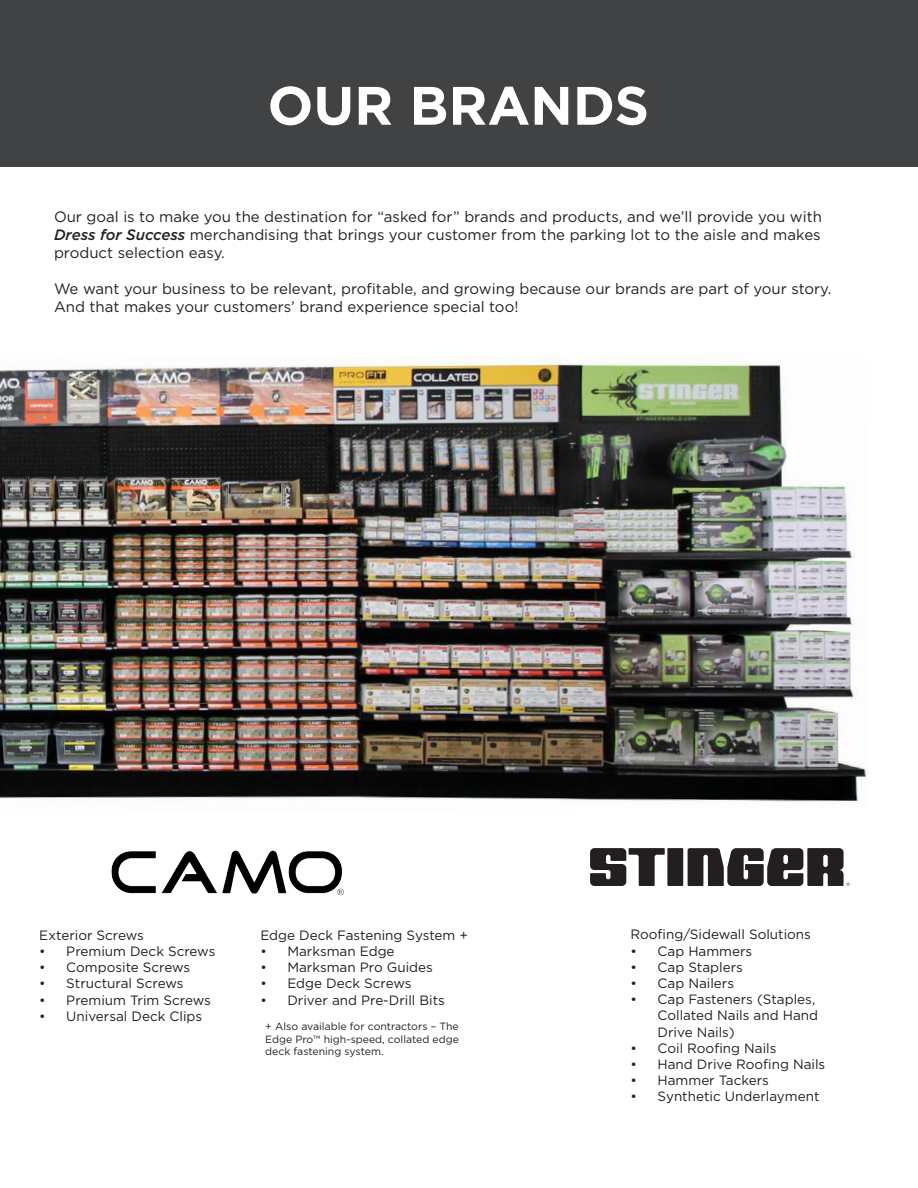
<style>
.page{position:relative;width:918px;height:1188px;background:#fff}
.page>*{position:absolute;margin:0;border:0;box-sizing:border-box;transform-origin:0 0}
.t1{font:700 54px "Gotham";color:#fff}
.t2{font:15px/18px "Gotham";color:#231f20;text-align:justify}
.t3{font:13.5px/16.2px "Gotham";color:#231f20}
.t4{font:10.5px/12.6px "Gotham";color:#231f20;text-align:justify}
.t5{font:4.95px "Gotham";color:#231f20}
.s1{font-weight:500;font-style:italic}
</style>
<div class="page">
<div style="left:0;top:0;width:918px;height:166px;background:#414243"></div>
<img style="left:0;top:357px;width:868px;height:445px">
<img style="left:111px;top:850px;width:233px;height:46px">
<svg style="left:590px;top:848px;width:75px;height:38px"></svg>
<div style="left:667px;top:848px;width:16px;height:38px;background:#231f20"></div>
<svg style="left:688px;top:848px;width:156px;height:38px;background:#4d4a4a"></svg>
<p class="t1" style="left:268px;top:74px;width:383px">OUR BRANDS</p>
<p class="t2" style="left:54px;top:207px;width:770px">Our goal is to make you the destination for “asked for” brands and products, and we’ll provide you with <span class="s1">Dress for Success</span> merchandising that brings your customer from the parking lot to the aisle and makes product selection easy.</p>
<p class="t2" style="left:54px;top:279px;width:779px">We want your business to be relevant, profitable, and growing because our brands are part of your story.<br>And that makes your customers’ brand experience special too!</p>
<p class="t3" style="left:39px;top:927px;width:106px">Exterior Screws</p>
<p class="t3" style="left:39px;top:943px;width:178px">• Premium Deck Screws</p>
<p class="t3" style="left:39px;top:959px;width:152px">• Composite Screws</p>
<p class="t3" style="left:39px;top:975px;width:146px">• Structural Screws</p>
<p class="t3" style="left:39px;top:991px;width:173px">• Premium Trim Screws</p>
<p class="t3" style="left:39px;top:1008px;width:164px">• Universal Deck Clips</p>
<p class="t3" style="left:260px;top:927px;width:209px">Edge Deck Fastening System +</p>
<p class="t3" style="left:260px;top:943px;width:136px">• Marksman Edge</p>
<p class="t3" style="left:260px;top:959px;width:174px">• Marksman Pro Guides</p>
<p class="t3" style="left:260px;top:975px;width:153px">• Edge Deck Screws</p>
<p class="t3" style="left:260px;top:991px;width:186px">• Driver and Pre-Drill Bits</p>
<p class="t4" style="left:265px;top:1020px;width:195px">+ Also available for contractors – The Edge Pro™ high-speed, collated edge deck fastening system.</p>
<p class="t3" style="left:631px;top:926px;width:182px">Roofing/Sidewall Solutions</p>
<p class="t3" style="left:631px;top:942px;width:123px">• Cap Hammers</p>
<p class="t3" style="left:631px;top:959px;width:114px">• Cap Staplers</p>
<p class="t3" style="left:631px;top:975px;width:105px">• Cap Nailers</p>
<p class="t3" style="left:658px;top:991px;width:162px;text-indent:-27px">• Cap Fasteners (Staples,<br>Collated Nails and Hand<br>Drive Nails)</p>
<p class="t3" style="left:631px;top:1040px;width:147px">• Coil Roofing Nails</p>
<p class="t3" style="left:631px;top:1056px;width:196px">• Hand Drive Roofing Nails</p>
<p class="t3" style="left:631px;top:1072px;width:140px">• Hammer Tackers</p>
<p class="t3" style="left:631px;top:1088px;width:190px">• Synthetic Underlayment</p>
<p class="t5" style="left:846px;top:882px;width:6px">®</p>
</div>
